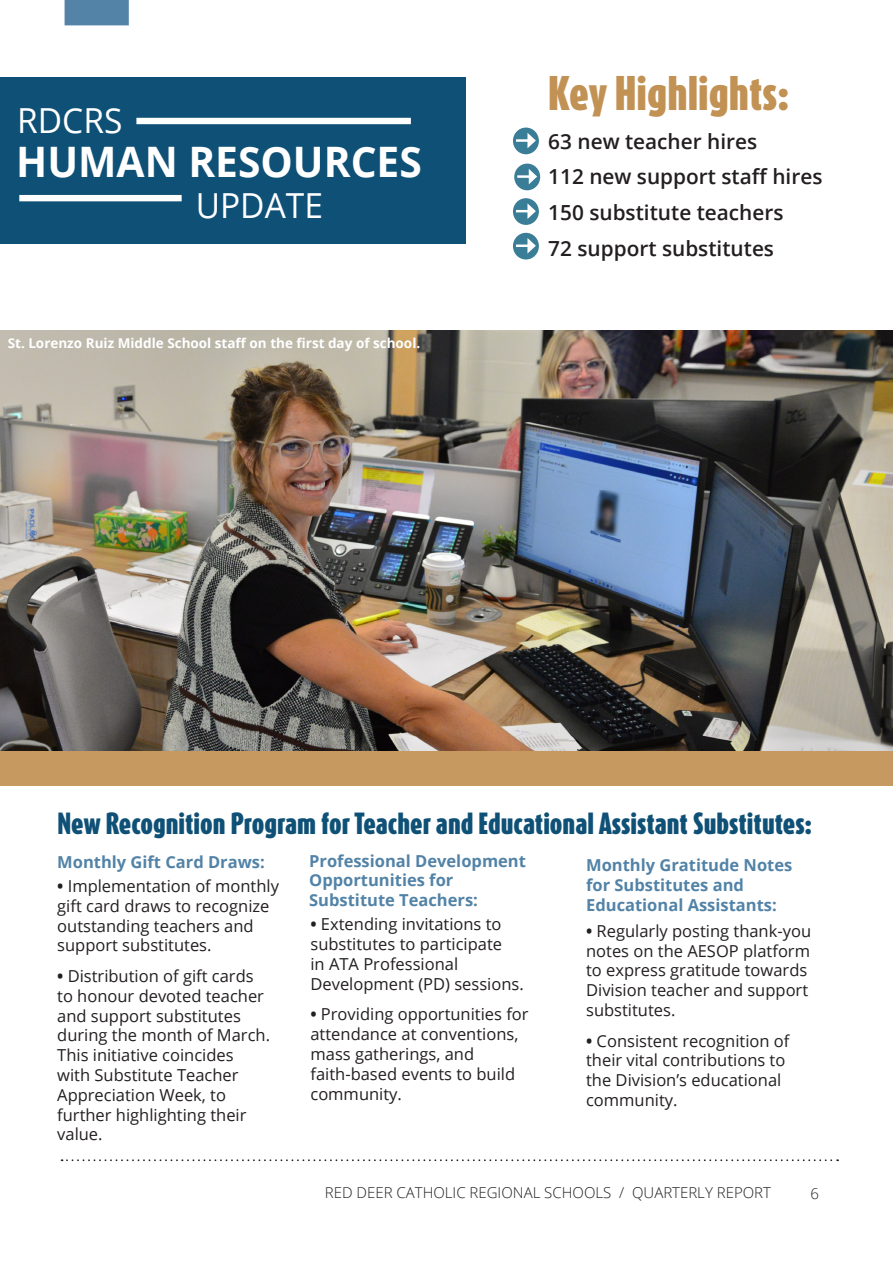
<style>
.page{position:relative;width:893px;height:1263px;background:#fff}
.page>*{position:absolute;margin:0;border:0;box-sizing:border-box;transform-origin:0 0}
.Body_copy{font:700 42px "Open Sans";color:#fff}
.Page_Section_Title_-_Bold_White{font:900 40.5px "Dax Compact Pro";color:#c29255}
.Body_copy-2{font:34.5px "Open Sans";color:#fff}
.t1{font:900 25.5px "Dax Compact Pro";color:#0f5176}
.Page_Section_Title_-_Black{font:600 20.85px "Open Sans";color:#231f20}
.Page_Section_Title_-_Black-2{font:16.5px/19.8px "Open Sans";color:#231f20}
.Page_Section_Title_-_Black-3{font:700 16.5px/19.8px "Open Sans";color:#5283a7}
.Page_Section_Title_-_Black-4{font:300 15px "Open Sans";color:#231f20}
.Table_of_Contents_Numbers{font:300 15px "Open Sans";color:#231f20}
.Subhead{font:700 13.5px "Open Sans";color:#fff}
.s1{font-weight:700}
</style>
<div class="page">
<div style="left:65px;top:0;width:64px;height:25px;background:#5383a7"></div>
<svg style="left:62px;top:1159px;width:776px;height:2px"></svg>
<div style="left:0;top:78px;width:465px;height:166px;background:#0f5176"></div>
<div style="left:19px;top:195px;width:163px;height:6px;background:#fff"></div>
<div style="left:136px;top:118px;width:275px;height:6px;background:#fff"></div>
<div style="left:513px;top:128px;width:26px;height:26px;background:#3a7d97;border-radius:50%"></div>
<hr style="left:516px;top:139px;width:14px;height:3px;background:#fff">
<svg style="left:527px;top:133px;width:9px;height:15px"></svg>
<div style="left:514px;top:164px;width:26px;height:26px;background:#3a7d97;border-radius:50%"></div>
<hr style="left:517px;top:175px;width:14px;height:3px;background:#fff">
<svg style="left:529px;top:169px;width:8px;height:15px"></svg>
<div style="left:513px;top:198px;width:26px;height:27px;background:#3a7d97;border-radius:50%"></div>
<svg style="left:516px;top:203px;width:20px;height:16px"></svg>
<div style="left:513px;top:233px;width:26px;height:26px;background:#3a7d97;border-radius:50%"></div>
<svg style="left:516px;top:238px;width:20px;height:16px"></svg>
<div style="left:0;top:344px;width:893px;height:442px;background:#c69960"></div>
<img style="left:0;top:331px;width:893px;height:419px">
<p class="Body_copy-2" style="left:17px;top:96px;width:107px">RDCRS</p>
<p class="Body_copy" style="left:16px;top:132px;width:407px">HUMAN RESOURCES</p>
<p class="Body_copy-2" style="left:196px;top:181px;width:129px">UPDATE</p>
<p class="Subhead" style="left:8px;top:334px;width:414px">St. Lorenzo Ruiz Middle School staff on the first day of school.</p>
<p class="Page_Section_Title_-_Bold_White" style="left:548px;top:65px;width:242px">Key Highlights:</p>
<p class="Page_Section_Title_-_Black" style="left:548px;top:127px;width:210px">63 new teacher hires</p>
<p class="Page_Section_Title_-_Black" style="left:548px;top:163px;width:276px">112 new support staff hires</p>
<p class="Page_Section_Title_-_Black" style="left:548px;top:198px;width:237px">150 substitute teachers</p>
<p class="Page_Section_Title_-_Black" style="left:548px;top:234px;width:227px">72 support substitutes</p>
<p class="t1" style="left:57px;top:806px;width:756px">New Recognition Program for Teacher and Educational Assistant Substitutes:</p>
<p class="Page_Section_Title_-_Black-3" style="left:57px;top:852px;width:209px">Monthly Gift Card Draws:</p>
<p class="Page_Section_Title_-_Black-3" style="left:309px;top:850px;width:218px">Professional Development<br>Opportunities for<br>Substitute Teachers:</p>
<p class="Page_Section_Title_-_Black-3" style="left:586px;top:855px;width:208px">Monthly Gratitude Notes for Substitutes and<br>Educational Assistants:</p>
<p class="Page_Section_Title_-_Black-2" style="left:57px;top:876px;width:223px"><span class="s1">•</span> Implementation of monthly gift card draws to recognize outstanding teachers and support substitutes.</p>
<p class="Page_Section_Title_-_Black-2" style="left:57px;top:966px;width:214px"><span class="s1">•</span> Distribution of gift cards to honour devoted teacher and support substitutes during the month of March.<br>This initiative coincides with Substitute Teacher<br>Appreciation Week, to further highlighting their value.</p>
<p class="Page_Section_Title_-_Black-2" style="left:310px;top:914px;width:215px"><span class="s1">•</span> Extending invitations to substitutes to participate<br>in ATA Professional<br>Development (PD) sessions.</p>
<p class="Page_Section_Title_-_Black-2" style="left:310px;top:1004px;width:220px"><span class="s1">•</span> Providing opportunities for attendance at conventions, mass gatherings, and faith-based events to build community.</p>
<p class="Page_Section_Title_-_Black-2" style="left:586px;top:920px;width:227px"><span class="s1">•</span> Regularly posting thank-you notes on the AESOP platform to express gratitude towards<br>Division teacher and support substitutes.</p>
<p class="Page_Section_Title_-_Black-2" style="left:586px;top:1030px;width:205px"><span class="s1">•</span> Consistent recognition of their vital contributions to the Division’s educational community.</p>
<p class="Page_Section_Title_-_Black-4" style="left:325px;top:1182px;width:448px">RED DEER CATHOLIC REGIONAL SCHOOLS / QUARTERLY REPORT</p>
<p class="Table_of_Contents_Numbers" style="left:810px;top:1183px;width:10px">6</p>
</div>
